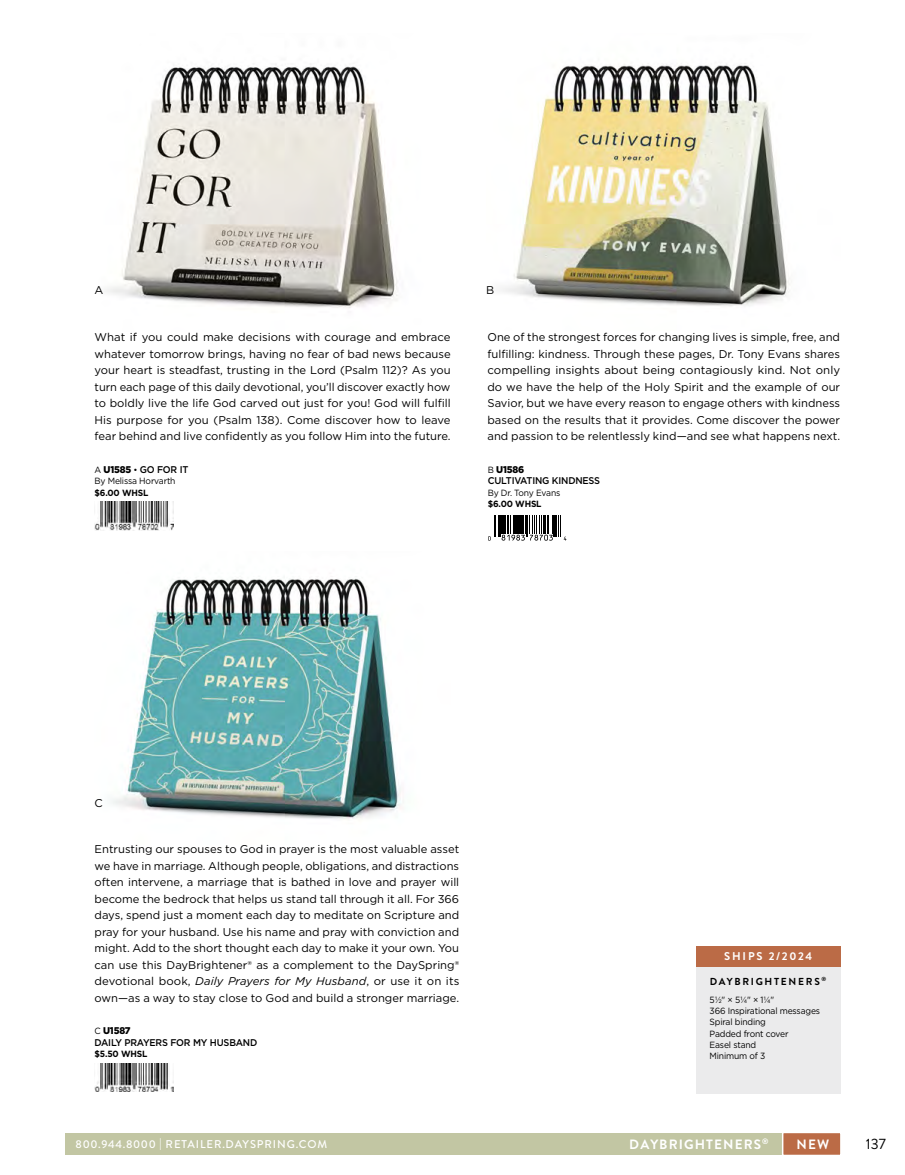
<style>
.page{position:relative;width:905px;height:1175px;background:#fff}
.page>*{position:absolute;margin:0;border:0;box-sizing:border-box;transform-origin:0 0}
.t1{font:15px "Brandon Grotesque";color:#000}
.t2{font:700 13.5px "Brandon Grotesque";letter-spacing:.08em;color:#fff}
.t3{font:11.25px/16.5px "Gotham";color:#000;text-align:justify}
.t4{font:500 11.25px "Brandon Grotesque";letter-spacing:.08em;color:#fff}
.t5{font:700 11.25px "Brandon Grotesque";letter-spacing:.17em;color:#fff}
.t6{font:700 10.2px "Brandon Grotesque";letter-spacing:.17em;color:#000}
.t7{font:500 9.75px/11.2px "Gotham";letter-spacing:-.02em;color:#000;scale:.95 1}
.t8{font:9px/11.2px "Gotham";letter-spacing:-.02em;color:#000;scale:.95 1}
.t9{font:700 9px "Gotham";letter-spacing:-.02em;color:#000;scale:.95 1}
.t10{font:700 7.8px "Brandon Grotesque";color:#fff}
.s1{font-weight:400;font-size:9px}
.s2{font-weight:900}
.s3{font-style:italic}
</style>
<div class="page">
<div style="left:65px;top:1133px;width:475px;height:21px;background:#c2c6a3"></div>
<div style="left:351px;top:1133px;width:489px;height:21px;background:#c2c6a3"></div>
<svg style="left:781px;top:1133px;width:60px;height:22px"></svg>
<img style="left:95px;top:502px;width:78px;height:28px">
<img style="left:95px;top:1063px;width:78px;height:28px">
<svg style="left:488px;top:515px;width:78px;height:25px"></svg>
<div style="left:696px;top:964px;width:144px;height:130px;background:#ebebec"></div>
<div style="left:696px;top:945px;width:144px;height:21px;background:#bb6b46"></div>
<img style="left:111px;top:578px;width:290px;height:241px">
<img style="left:106px;top:64px;width:292px;height:244px">
<img style="left:501px;top:63px;width:289px;height:243px">
<p class="t3" style="left:94px;top:281px;width:10px">A</p>
<p class="t3" style="left:94px;top:329px;width:358px">What if you could make decisions with courage and embrace whatever tomorrow brings, having no fear of bad news because your heart is steadfast, trusting in the Lord (Psalm 112)? As you turn each page of this daily devotional, you’ll discover exactly how to boldly live the life God carved out just for you! God will fulfill His purpose for you (Psalm 138). Come discover how to leave fear behind and live confidently as you follow Him into the future.</p>
<p class="t7" style="left:94px;top:464px;width:100px"><span class="s1">A</span> <span class="s2">U1585</span> <span class="s1">•</span> GO FOR IT</p>
<p class="t8" style="left:94px;top:475px;width:87px">By Melissa Horvarth</p>
<p class="t9" style="left:94px;top:486px;width:58px">$6.00 WHSL</p>
<p class="t3" style="left:486px;top:281px;width:10px">B</p>
<p class="t3" style="left:487px;top:329px;width:354px">One of the strongest forces for changing lives is simple, free, and fulfilling: kindness. Through these pages, Dr. Tony Evans shares compelling insights about being contagiously kind. Not only do we have the help of the Holy Spirit and the example of our Savior, but we have every reason to engage others with kindness based on the results that it provides. Come discover the power and passion to be relentlessly kind—and see what happens next.</p>
<p class="t7" style="left:488px;top:464px;width:120px"><span class="s1">B</span> <span class="s2">U1586<br></span>CULTIVATING KINDNESS</p>
<p class="t8" style="left:488px;top:486px;width:78px">By Dr. Tony Evans</p>
<p class="t9" style="left:488px;top:497px;width:58px">$6.00 WHSL</p>
<p class="t3" style="left:94px;top:794px;width:10px">C</p>
<p class="t3" style="left:94px;top:840px;width:366px">Entrusting our spouses to God in prayer is the most valuable asset we have in marriage. Although people, obligations, and distractions often intervene, a marriage that is bathed in love and prayer will become the bedrock that helps us stand tall through it all. For 366 days, spend just a moment each day to meditate on Scripture and pray for your husband. Use his name and pray with conviction and might. Add to the short thought each day to make it your own. You can use this DayBrightener® as a complement to the DaySpring® devotional book, <span class="s3">Daily Prayers for My Husband</span>, or use it on its own—as a way to stay close to God and build a stronger marriage.</p>
<p class="t7" style="left:94px;top:1025px;width:173px"><span class="s1">C</span> <span class="s2">U1587<br></span>DAILY PRAYERS FOR MY HUSBAND</p>
<p class="t9" style="left:94px;top:1047px;width:57px">$5.50 WHSL</p>
<p class="t5" style="left:724px;top:948px;width:90px">SHIPS 2/2024</p>
<p class="t6" style="left:709px;top:974px;width:118px">DAYBRIGHTENERS<sup>®</sup></p>
<p class="t8" style="left:709px;top:993px;width:118px">5½" × 5¼" × 1¼"<br>366 Inspirational messages<br>Spiral binding<br>Padded front cover<br>Easel stand<br>Minimum of 3</p>
<p class="t4" style="left:76px;top:1136px;width:253px">800.944.8000 | RETAILER.DAYSPRING.COM</p>
<p class="t2" style="left:629px;top:1134px;width:133px">DAYBRIGHTENERS</p>
<h1 class="t1" style="left:865px;top:1133px;width:21px">137</h1>
<p class="t10" style="left:762px;top:1136px;width:8px">®</p>
<p class="t2" style="left:796px;top:1134px;width:34px">NEW</p>
</div>
